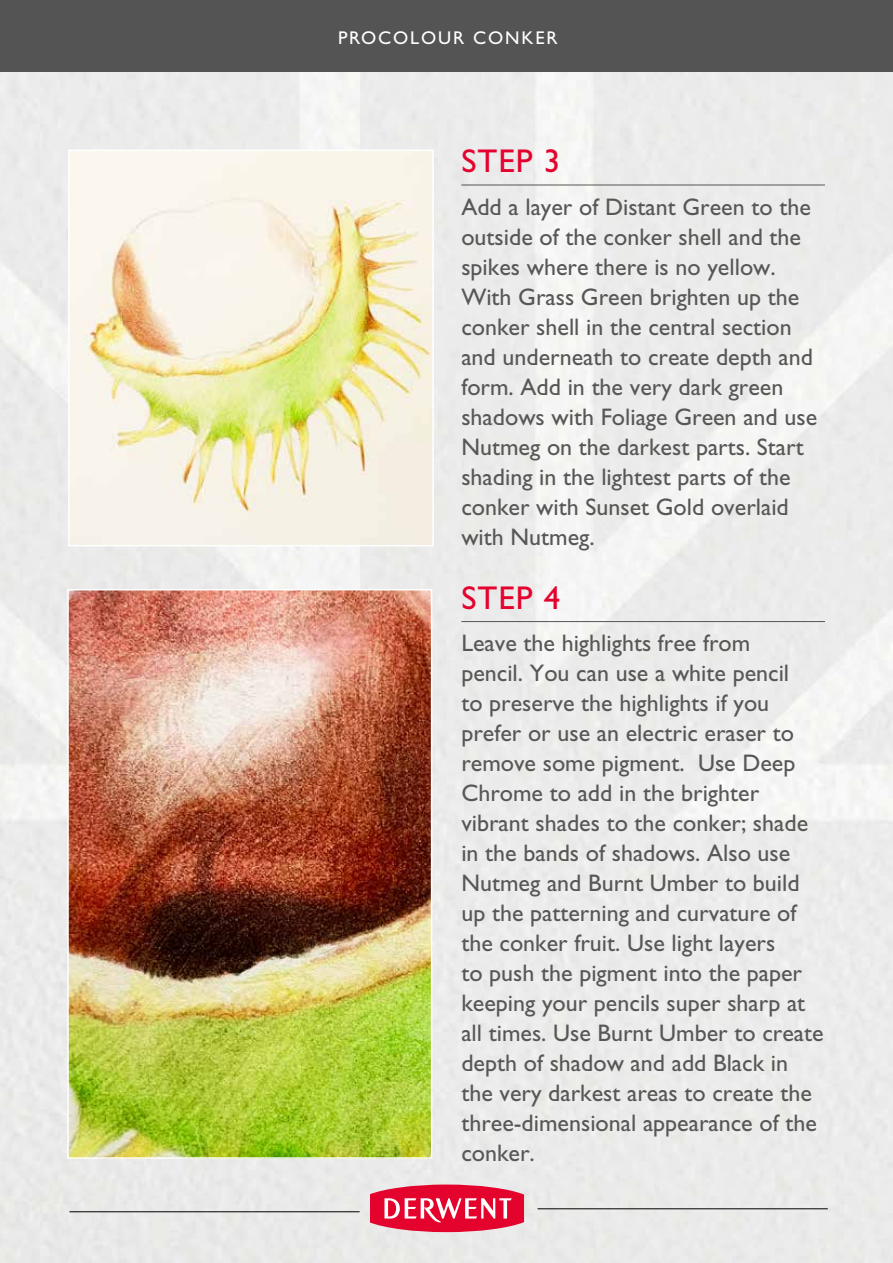
<style>
.page{position:relative;width:893px;height:1263px;background:#fff}
.page>*{position:absolute;margin:0;border:0;box-sizing:border-box;transform-origin:0 0}
.t1{font:33px "Gill Sans Std";letter-spacing:.03em;color:#e4032e}
.t2{font:24px/30px "Gill Sans Std";color:#575756}
.t3{font:18.45px "Gill Sans Std";letter-spacing:.1em;color:#fff}
</style>
<div class="page">
<svg style="left:370px;top:1184px;width:154px;height:48px;background:#e84361"></svg>
<hr style="left:69px;top:1211px;width:291px;height:1px;background:#000">
<hr style="left:538px;top:1208px;width:290px;height:1px;background:#000">
<div style="left:0;top:0;width:893px;height:72px;background:#555454"></div>
<hr style="left:461px;top:185px;width:364px;height:1px;background:#555454">
<hr style="left:461px;top:621px;width:364px;height:1px;background:#555454">
<img style="left:71px;top:153px;width:360px;height:390px">
<div style="left:68px;top:150px;width:366px;height:396px;border:2px solid #fff"></div>
<img style="left:70px;top:592px;width:359px;height:564px">
<div style="left:67px;top:589px;width:365px;height:570px;border:2px solid #fff"></div>
<p class="t3" style="left:338px;top:27px;width:221px">PROCOLOUR CONKER</p>
<h1 class="t1" style="left:461px;top:142px;width:100px">STEP 3</h1>
<p class="t2" style="left:461px;top:192px;width:357px">Add a layer of Distant Green to the outside of the conker shell and the spikes where there is no yellow.<br>With Grass Green brighten up the conker shell in the central section and underneath to create depth and form. Add in the very dark green shadows with Foliage Green and use<br>Nutmeg on the darkest parts. Start shading in the lightest parts of the conker with Sunset Gold overlaid with Nutmeg.</p>
<h1 class="t1" style="left:461px;top:578px;width:100px">STEP 4</h1>
<p class="t2" style="left:461px;top:628px;width:364px">Leave the highlights free from<br>pencil. You can use a white pencil<br>to preserve the highlights if you prefer or use an electric eraser to remove some pigment. Use Deep<br>Chrome to add in the brighter vibrant shades to the conker; shade in the bands of shadows. Also use<br>Nutmeg and Burnt Umber to build up the patterning and curvature of the conker fruit. Use light layers<br>to push the pigment into the paper keeping your pencils super sharp at all times. Use Burnt Umber to create depth of shadow and add Black in the very darkest areas to create the three-dimensional appearance of the conker.</p>
</div>
